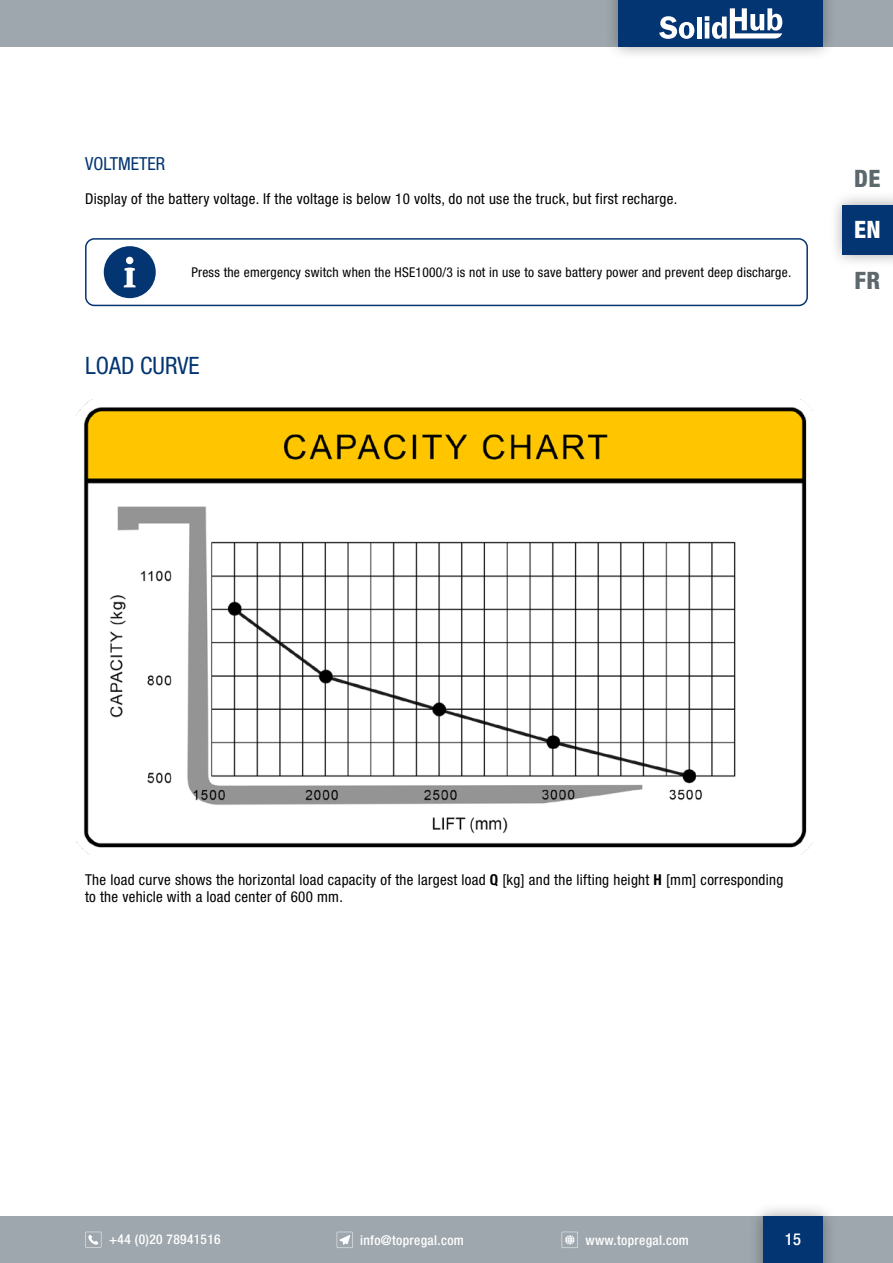
<style>
.page{position:relative;width:893px;height:1263px;background:#fff}
.page>*{position:absolute;margin:0;border:0;box-sizing:border-box;transform-origin:0 0}
.t1{font:condensed 24px "Helvetica Neue LT Pro";color:#033572}
.t2{font:800 condensed 24px "Helvetica Neue LT Pro";color:#5c686e}
.t3{font:800 condensed 24px "Helvetica Neue LT Pro";color:#fff}
.t4{font:condensed 18px "Helvetica Neue LT Pro";color:#033572}
.t5{font:500 condensed 16.5px "Helvetica Neue LT Pro";color:#fff}
.t6{font:condensed 15px/17px "Helvetica Neue LT Pro";letter-spacing:.02em;color:#000}
.t7{font:condensed 13.5px "Helvetica Neue LT Pro";letter-spacing:.02em;color:#000}
.t8{font:500 condensed 13.5px "Helvetica Neue LT Pro";letter-spacing:.025em;color:#fff}
.s1{font-weight:700}
</style>
<div class="page">
<div style="left:0;top:1216px;width:893px;height:47px;background:#9ea7ad"></div>
<svg style="left:562px;top:1232px;width:16px;height:16px"></svg>
<svg style="left:337px;top:1232px;width:16px;height:16px"></svg>
<svg style="left:85px;top:1232px;width:16px;height:16px"></svg>
<div style="left:0;top:0;width:893px;height:47px;background:#9ea7ad"></div>
<div style="left:829px;top:191px;width:64px;height:77px;background:#000;opacity:.35"></div>
<div style="left:843px;top:205px;width:50px;height:49px;background:#033572"></div>
<div style="left:604px;top:0;width:233px;height:61px;background:#000;opacity:.35"></div>
<div style="left:619px;top:0;width:204px;height:47px;background:#033572"></div>
<div style="left:749px;top:1202px;width:88px;height:61px;background:#000;opacity:.35"></div>
<div style="left:763px;top:1216px;width:60px;height:47px;background:#033572"></div>
<svg style="left:659px;top:16px;width:35px;height:23px"></svg>
<hr style="left:697px;top:17px;width:4px;height:22px;background:#fff">
<svg style="left:705px;top:8px;width:77px;height:31px"></svg>
<div style="left:85px;top:238px;width:723px;height:68px;border:2px solid #033572;border-radius:9px"></div>
<svg style="left:104px;top:246px;width:52px;height:52px"></svg>
<img style="left:76px;top:400px;width:737px;height:454px">
<p class="t4" style="left:85px;top:153px;width:81px">VOLTMETER</p>
<p class="t6" style="left:85px;top:190px;width:594px">Display of the battery voltage. If the voltage is below 10 volts, do not use the truck, but first recharge.</p>
<p class="t7" style="left:191px;top:264px;width:601px">Press the emergency switch when the HSE1000/3 is not in use to save battery power and prevent deep discharge.</p>
<h1 class="t1" style="left:85px;top:352px;width:116px">LOAD CURVE</h1>
<h1 class="t2" style="left:854px;top:164px;width:28px">DE</h1>
<h1 class="t3" style="left:854px;top:215px;width:28px">EN</h1>
<h1 class="t2" style="left:855px;top:266px;width:27px">FR</h1>
<p class="t6" style="left:85px;top:870px;width:700px">The load curve shows the horizontal load capacity of the largest load <span class="s1">Q</span> [kg] and the lifting height <span class="s1">H</span> [mm] corresponding to the vehicle with a load center of 600 mm.</p>
<p class="t8" style="left:109px;top:1231px;width:113px">+44 (0)20 78941516</p>
<p class="t8" style="left:360px;top:1232px;width:105px">info@topregal.com</p>
<p class="t8" style="left:585px;top:1232px;width:105px">www.topregal.com</p>
<p class="t5" style="left:785px;top:1229px;width:18px">15</p>
</div>
